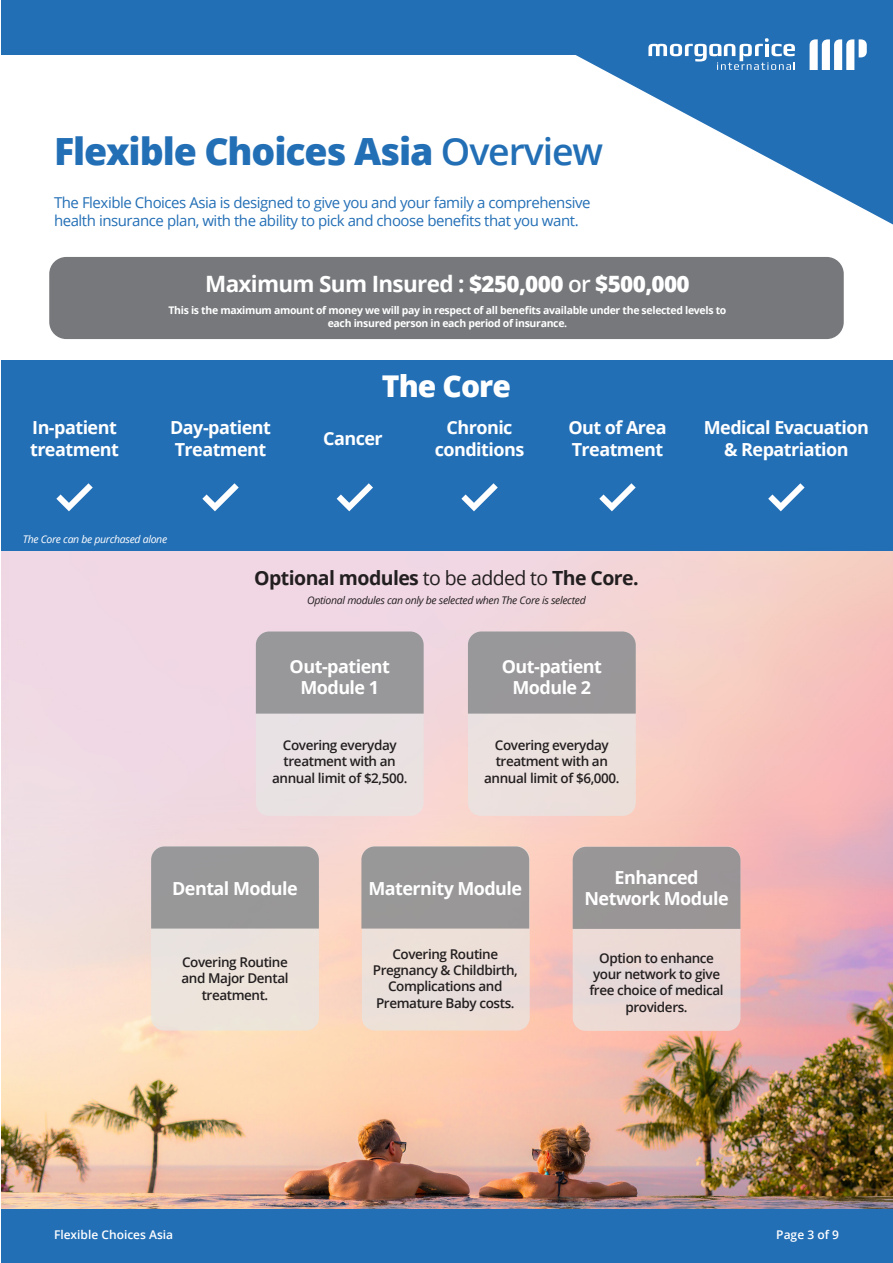
<style>
.page{position:relative;width:893px;height:1263px;background:#fff}
.page>*{position:absolute;margin:0;border:0;box-sizing:border-box;transform-origin:0 0}
.t1{font:800 37.5px "Open Sans";letter-spacing:-.03em;color:#236fb6}
.t2{font:800 30px "Open Sans";letter-spacing:-.03em;color:#fff}
.t3{font:700 22.5px "Open Sans";letter-spacing:-.03em;color:#fff}
.t4{font:700 19.5px "Open Sans";letter-spacing:-.03em;color:#231f20}
.t5{font:700 18px/21.6px "Open Sans";letter-spacing:-.03em;color:#fff;text-align:center}
.t6{font:15px "Open Sans";letter-spacing:-.03em;color:#236fb6}
.t7{font:600 13.5px "Open Sans";letter-spacing:-.03em;color:#231f20}
.t8{font:600 12px "Open Sans";color:#fff}
.t9{font:700 10.5px "Open Sans";letter-spacing:-.03em;color:#fff}
.t10{font:italic 10.5px "Open Sans";letter-spacing:-.03em;color:#231f20}
.t11{font:italic 10.5px "Open Sans";letter-spacing:-.03em;color:#fff}
.s1{font-weight:600}
.s2{font-weight:800}
.s3{font-weight:400}
</style>
<div class="page">
<div style="left:0;top:0;width:893px;height:54px;background:#236fb6"></div>
<div style="left:0;top:1208px;width:893px;height:55px;background:#236fb6"></div>
<svg style="left:473px;top:54px;width:420px;height:170px"></svg>
<svg style="left:621px;top:38px;width:246px;height:32px"></svg>
<img style="left:1px;top:551px;width:892px;height:658px">
<div style="left:256px;top:631px;width:168px;height:185px;background:#e6e7e6;border-radius:13px"></div>
<div style="left:151px;top:846px;width:168px;height:184px;background:#ece3dc;border-radius:13px"></div>
<div style="left:362px;top:846px;width:168px;height:184px;background:#ecdfd9;border-radius:13px"></div>
<div style="left:256px;top:631px;width:168px;height:83px;background:#98989b"></div>
<div style="left:573px;top:846px;width:167px;height:185px;background:#ebd8d5;border-radius:13px"></div>
<div style="left:468px;top:631px;width:168px;height:185px;background:#ebe0dd;border-radius:13px"></div>
<div style="left:49px;top:257px;width:795px;height:82px;background:#76787b;border-radius:17px"></div>
<div style="left:0;top:361px;width:893px;height:190px;background:#236fb6"></div>
<div style="left:468px;top:631px;width:168px;height:83px;background:#999799"></div>
<div style="left:151px;top:846px;width:168px;height:82px;background:#989899"></div>
<div style="left:361px;top:846px;width:168px;height:82px;background:#999797"></div>
<div style="left:573px;top:847px;width:167px;height:82px;background:#999596"></div>
<svg style="left:56px;top:483px;width:37px;height:29px"></svg>
<svg style="left:202px;top:483px;width:37px;height:29px"></svg>
<svg style="left:336px;top:483px;width:37px;height:29px"></svg>
<svg style="left:461px;top:483px;width:37px;height:29px"></svg>
<svg style="left:599px;top:483px;width:37px;height:29px"></svg>
<svg style="left:768px;top:483px;width:37px;height:29px"></svg>
<hr style="left:0;top:0;width:1px;height:1263px;background:#fff">
<p class="t1" style="left:54px;top:123px;width:551px">Flexible Choices Asia <span class="s1">Overview</span></p>
<p class="t6" style="left:54px;top:192px;width:538px">The Flexible Choices Asia is designed to give you and your family a comprehensive</p>
<p class="t6" style="left:54px;top:210px;width:526px">health insurance plan, with the ability to pick and choose benefits that you want.</p>
<p class="t3" style="left:205px;top:268px;width:486px">Maximum Sum Insured : <span class="s2">$250,000</span> <span class="s1">or</span> <span class="s2">$500,000</span></p>
<p class="t9" style="left:168px;top:303px;width:559px">This is the maximum amount of money we will pay in respect of all benefits available under the selected levels to</p>
<p class="t9" style="left:328px;top:316px;width:241px">each insured person in each period of insurance.</p>
<p class="t5" style="left:32px;top:416px;width:86px">In-patient</p>
<p class="t5" style="left:30px;top:438px;width:90px">treatment</p>
<p class="t5" style="left:170px;top:416px;width:102px">Day-patient</p>
<p class="t5" style="left:175px;top:438px;width:93px">Treatment</p>
<p class="t11" style="left:23px;top:531px;width:146px">The Core can be purchased alone</p>
<p class="t2" style="left:382px;top:364px;width:131px">The Core</p>
<p class="t5" style="left:323px;top:427px;width:61px">Cancer</p>
<p class="t5" style="left:447px;top:416px;width:67px">Chronic</p>
<p class="t5" style="left:435px;top:438px;width:91px">conditions</p>
<p class="t5" style="left:568px;top:416px;width:100px">Out of Area</p>
<p class="t5" style="left:572px;top:438px;width:93px">Treatment</p>
<p class="t4" style="left:254px;top:564px;width:386px">Optional modules <span class="s3">to be added to</span> The Core.</p>
<p class="t10" style="left:307px;top:592px;width:280px">Optional modules can only be selected when The Core is selected</p>
<p class="t5" style="left:290px;top:655px;width:102px">Out-patient</p>
<p class="t5" style="left:300px;top:676px;width:80px">Module 1</p>
<p class="t7" style="left:283px;top:736px;width:115px">Covering everyday</p>
<p class="t7" style="left:284px;top:752px;width:114px">treatment with an</p>
<p class="t7" style="left:272px;top:768px;width:137px">annual limit of $2,500.</p>
<p class="t5" style="left:502px;top:655px;width:102px">Out-patient</p>
<p class="t5" style="left:512px;top:676px;width:80px">Module 2</p>
<p class="t7" style="left:495px;top:736px;width:115px">Covering everyday</p>
<p class="t7" style="left:496px;top:752px;width:114px">treatment with an</p>
<p class="t7" style="left:484px;top:768px;width:137px">annual limit of $6,000.</p>
<p class="t5" style="left:704px;top:416px;width:167px">Medical Evacuation</p>
<p class="t5" style="left:724px;top:438px;width:126px">&amp; Repatriation</p>
<p class="t5" style="left:172px;top:877px;width:127px">Dental Module</p>
<p class="t5" style="left:368px;top:877px;width:155px">Maternity Module</p>
<p class="t5" style="left:584px;top:866px;width:146px">Enhanced<br>Network Module</p>
<p class="t7" style="left:182px;top:953px;width:107px">Covering Routine</p>
<p class="t7" style="left:181px;top:969px;width:109px">and Major Dental</p>
<p class="t7" style="left:202px;top:985px;width:68px">treatment.</p>
<p class="t7" style="left:392px;top:945px;width:107px">Covering Routine</p>
<p class="t7" style="left:373px;top:961px;width:146px">Pregnancy &amp; Childbirth,</p>
<p class="t7" style="left:388px;top:977px;width:116px">Complications and</p>
<p class="t7" style="left:376px;top:993px;width:140px">Premature Baby costs.</p>
<p class="t7" style="left:599px;top:949px;width:116px">Option to enhance</p>
<p class="t7" style="left:593px;top:965px;width:129px">your network to give</p>
<p class="t7" style="left:589px;top:981px;width:136px">free choice of medical</p>
<p class="t7" style="left:625px;top:997px;width:64px">providers.</p>
<p class="t8" style="left:54px;top:1227px;width:121px">Flexible Choices Asia</p>
<p class="t8" style="left:776px;top:1227px;width:64px">Page 3 of 9</p>
</div>
